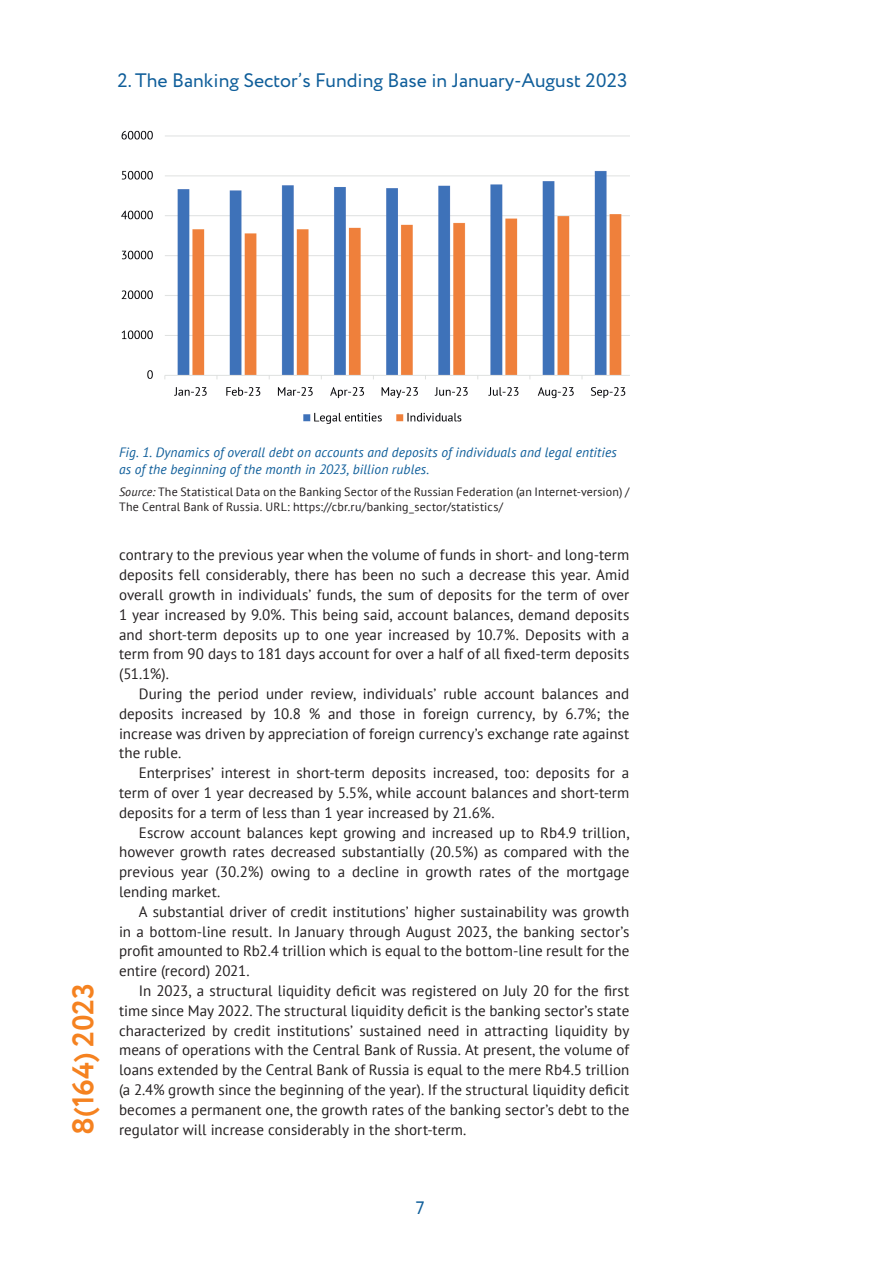
<style>
.page{position:relative;width:893px;height:1263px;background:#fff}
.page>*{position:absolute;margin:0;border:0;box-sizing:border-box;transform-origin:0 0}
.t1{font:700 30px "Circe";letter-spacing:-.01em;color:#f58220}
.t2{font:19.5px "Circe";color:#0f5e9a}
.t3{font:18px "Circe";color:#0f5e9a}
.t4{font:15px/19.8px "PT Sans";letter-spacing:.005em;color:#231f20;text-align:justify}
.t5{font:italic 13.5px/16.2px "PT Sans";letter-spacing:.01em;color:#0f5e9a}
.t6{font:12px/14.4px "PT Sans";letter-spacing:.015em;color:#231f20}
.s1{font-style:italic}
</style>
<div class="page">
<img style="left:121px;top:130px;width:508px;height:294px">
<h2 class="t2" style="left:117px;top:67px;width:511px">2. The Banking Sector’s Funding Base in January-August 2023</h2>
<h1 class="t1" style="left:63px;top:1135px;width:154px;rotate:-90deg">8(164) 2023</h1>
<p class="t5" style="left:119px;top:444px;width:499px">Fig. 1. Dynamics of overall debt on accounts and deposits of individuals and legal entities as of the beginning of the month in 2023, billion rubles.</p>
<p class="t6" style="left:119px;top:485px;width:512px"><span class="s1">Source:</span> The Statistical Data on the Banking Sector of the Russian Federation (an Internet-version) /<br>The Central Bank of Russia. URL: https://cbr.ru/banking_sector/statistics/</p>
<p class="t4" style="left:119px;top:545px;width:512px">contrary to the previous year when the volume of funds in short- and long-term deposits fell considerably, there has been no such a decrease this year. Amid overall growth in individuals’ funds, the sum of deposits for the term of over 1 year increased by 9.0%. This being said, account balances, demand deposits and short-term deposits up to one year increased by 10.7%. Deposits with a term from 90 days to 181 days account for over a half of all fixed-term deposits (51.1%).</p>
<p class="t4" style="left:119px;top:683px;width:512px;text-indent:20px">During the period under review, individuals’ ruble account balances and deposits increased by 10.8 % and those in foreign currency, by 6.7%; the increase was driven by appreciation of foreign currency’s exchange rate against the ruble.</p>
<p class="t4" style="left:119px;top:763px;width:512px;text-indent:20px">Enterprises’ interest in short-term deposits increased, too: deposits for a term of over 1 year decreased by 5.5%, while account balances and short-term deposits for a term of less than 1 year increased by 21.6%.</p>
<p class="t4" style="left:119px;top:822px;width:512px;text-indent:20px">Escrow account balances kept growing and increased up to Rb4.9 trillion, however growth rates decreased substantially (20.5%) as compared with the previous year (30.2%) owing to a decline in growth rates of the mortgage lending market.</p>
<p class="t4" style="left:119px;top:901px;width:512px;text-indent:20px">A substantial driver of credit institutions’ higher sustainability was growth in a bottom-line result. In January through August 2023, the banking sector’s profit amounted to Rb2.4 trillion which is equal to the bottom-line result for the entire (record) 2021.</p>
<p class="t4" style="left:119px;top:980px;width:512px;text-indent:20px">In 2023, a structural liquidity deficit was registered on July 20 for the first time since May 2022. The structural liquidity deficit is the banking sector’s state characterized by credit institutions’ sustained need in attracting liquidity by means of operations with the Central Bank of Russia. At present, the volume of loans extended by the Central Bank of Russia is equal to the mere Rb4.5 trillion (a 2.4% growth since the beginning of the year). If the structural liquidity deficit becomes a permanent one, the growth rates of the banking sector’s debt to the regulator will increase considerably in the short-term.</p>
<p class="t3" style="left:416px;top:1196px;width:10px">7</p>
</div>
